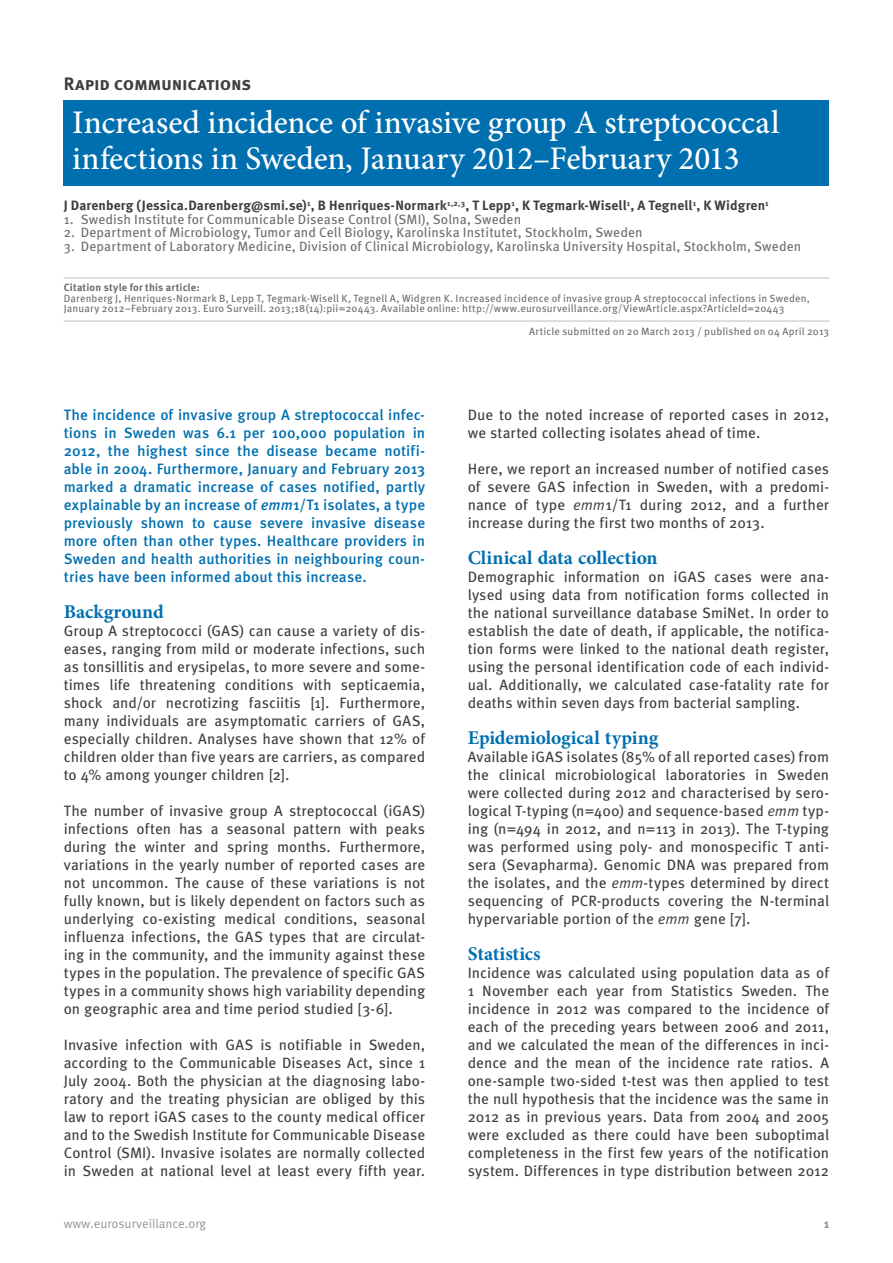
<style>
.page{position:relative;width:893px;height:1263px;background:#fff}
.page>*{position:absolute;margin:0;border:0;box-sizing:border-box;transform-origin:0 0}
.t1{font:500 33px/36px "Minion Pro";letter-spacing:-.005em;color:#fff}
.t2{font:700 19.5px "Minion Pro";color:#006faf}
.t3{font:700 18px "Meta Pro";letter-spacing:-.015em;color:#3e3e3f}
.t4{font:15px/18px "Meta Pro";color:#3e3e3f;text-align:justify}
.t5{font:500 15px/18px "Meta Pro";letter-spacing:.005em;color:#006faf;text-align:justify}
.t6{font:13.5px "Meta Pro";letter-spacing:.005em;color:#6c6d70}
.t7{font:700 13.5px "Meta Pro";letter-spacing:.01em;color:#3e3e3f}
.t8{font:12.75px "Meta Pro";color:#939598}
.t9{font:700 12.75px "Meta Pro";color:#939598}
.t10{font:10.5px/10.5px "Meta Pro";letter-spacing:.015em;color:#6c6d70}
.t11{font:700 10.5px "Meta Pro";letter-spacing:.015em;color:#6c6d70}
.s1{font-style:italic}
</style>
<div class="page">
<hr style="left:64px;top:278px;width:765px;height:1px;background:#bcbdc0">
<hr style="left:64px;top:321px;width:765px;height:1px;background:#bcbdc0">
<div style="left:64px;top:100px;width:765px;height:86px;background:#006faf"></div>
<p class="t3" style="left:64px;top:72px;width:189px">Rapid communications</p>
<h1 class="t1" style="left:72px;top:104px;width:709px">Increased incidence of invasive group A streptococcal infections in Sweden, January 2012–February 2013</h1>
<p class="t7" style="left:64px;top:197px;width:706px">J Darenberg (Jessica.Darenberg@smi.se)<sup>1</sup>, B Henriques-Normark<sup>1,2,3</sup>, T Lepp<sup>1</sup>, K Tegmark-Wisell<sup>1</sup>, A Tegnell<sup>1</sup>, K Widgren<sup>1</sup></p>
<p class="t6" style="left:64px;top:211px;width:459px">1. Swedish Institute for Communicable Disease Control (SMI), Solna, Sweden</p>
<p class="t6" style="left:64px;top:224px;width:580px">2. Department of Microbiology, Tumor and Cell Biology, Karolinska Institutet, Stockholm, Sweden</p>
<p class="t6" style="left:64px;top:238px;width:739px">3. Department of Laboratory Medicine, Division of Clinical Microbiology, Karolinska University Hospital, Stockholm, Sweden</p>
<p class="t11" style="left:64px;top:281px;width:137px">Citation style for this article:</p>
<p class="t10" style="left:64px;top:293px;width:748px">Darenberg J, Henriques-Normark B, Lepp T, Tegmark-Wisell K, Tegnell A, Widgren K. Increased incidence of invasive group A streptococcal infections in Sweden,<br>January 2012–February 2013. Euro Surveill. 2013;18(14):pii=20443. Available online: http://www.eurosurveillance.org/ViewArticle.aspx?ArticleId=20443</p>
<p class="t10" style="left:529px;top:327px;width:301px">Article submitted on 20 March 2013 / published on 04 April 2013</p>
<p class="t5" style="left:64px;top:406px;width:363px">The incidence of invasive group A streptococcal infec&shy;tions in Sweden was 6.1 per 100,000 population in 2012, the highest since the disease became notifi&shy;able in 2004. Furthermore, January and February 2013 marked a dramatic increase of cases notified, partly explainable by an increase of <span class="s1">emm</span>1/T1 isolates, a type previously shown to cause severe invasive disease more often than other types. Healthcare providers in Sweden and health authorities in neighbouring coun&shy;tries have been informed about this increase.</p>
<h2 class="t2" style="left:64px;top:598px;width:101px">Background</h2>
<p class="t4" style="left:64px;top:622px;width:363px">Group A streptococci (GAS) can cause a variety of dis&shy;eases, ranging from mild or moderate infections, such as tonsillitis and erysipelas, to more severe and some&shy;times life threatening conditions with septicaemia, shock and/or necrotizing fasciitis [1]. Furthermore, many individuals are asymptomatic carriers of GAS, especially children. Analyses have shown that 12% of children older than five years are carriers, as compared to 4% among younger children [2].</p>
<p class="t4" style="left:64px;top:802px;width:363px">The number of invasive group A streptococcal (iGAS) infections often has a seasonal pattern with peaks during the winter and spring months. Furthermore, variations in the yearly number of reported cases are not uncommon. The cause of these variations is not fully known, but is likely dependent on factors such as underlying co-existing medical conditions, seasonal influenza infections, the GAS types that are circulat&shy;ing in the community, and the immunity against these types in the population. The prevalence of specific GAS types in a community shows high variability depending on geographic area and time period studied [3-6].</p>
<p class="t4" style="left:64px;top:1036px;width:363px">Invasive infection with GAS is notifiable in Sweden, according to the Communicable Diseases Act, since 1<br>July 2004. Both the physician at the diagnosing labo&shy;ratory and the treating physician are obliged by this law to report iGAS cases to the county medical officer and to the Swedish Institute for Communicable Disease Control (SMI). Invasive isolates are normally collected in Sweden at national level at least every fifth year.</p>
<p class="t4" style="left:468px;top:406px;width:363px">Due to the noted increase of reported cases in 2012, we started collecting isolates ahead of time.</p>
<p class="t4" style="left:468px;top:460px;width:363px">Here, we report an increased number of notified cases of severe GAS infection in Sweden, with a predomi&shy;nance of type <span class="s1">emm</span>1/T1 during 2012, and a further increase during the first two months of 2013.</p>
<h2 class="t2" style="left:468px;top:544px;width:191px">Clinical data collection</h2>
<p class="t4" style="left:468px;top:568px;width:363px">Demographic information on iGAS cases were ana&shy;lysed using data from notification forms collected in the national surveillance database SmiNet. In order to establish the date of death, if applicable, the notifica&shy;tion forms were linked to the national death register, using the personal identification code of each individ&shy;ual. Additionally, we calculated case-fatality rate for deaths within seven days from bacterial sampling.</p>
<h2 class="t2" style="left:468px;top:724px;width:192px">Epidemiological typing</h2>
<p class="t4" style="left:468px;top:748px;width:363px">Available iGAS isolates (85% of all reported cases) from the clinical microbiological laboratories in Sweden were collected during 2012 and characterised by sero&shy;logical T-typing (n=400) and sequence-based <span class="s1">emm</span> typ&shy;ing (n=494 in 2012, and n=113 in 2013). The T-typing was performed using poly- and monospecific T anti&shy;sera (Sevapharma). Genomic DNA was prepared from the isolates, and the <span class="s1">emm</span>-types determined by direct sequencing of PCR-products covering the N-terminal hypervariable portion of the <span class="s1">emm</span> gene [7].</p>
<h2 class="t2" style="left:468px;top:940px;width:75px">Statistics</h2>
<p class="t4" style="left:468px;top:964px;width:363px">Incidence was calculated using population data as of 1 November each year from Statistics Sweden. The incidence in 2012 was compared to the incidence of each of the preceding years between 2006 and 2011, and we calculated the mean of the differences in inci&shy;dence and the mean of the incidence rate ratios. A one-sample two-sided t-test was then applied to test the null hypothesis that the incidence was the same in 2012 as in previous years. Data from 2004 and 2005 were excluded as there could have been suboptimal completeness in the first few years of the notification system. Differences in type distribution between 2012</p>
<p class="t8" style="left:64px;top:1215px;width:144px">www.eurosurveillance.org</p>
<p class="t9" style="left:824px;top:1215px;width:7px">1</p>
</div>
